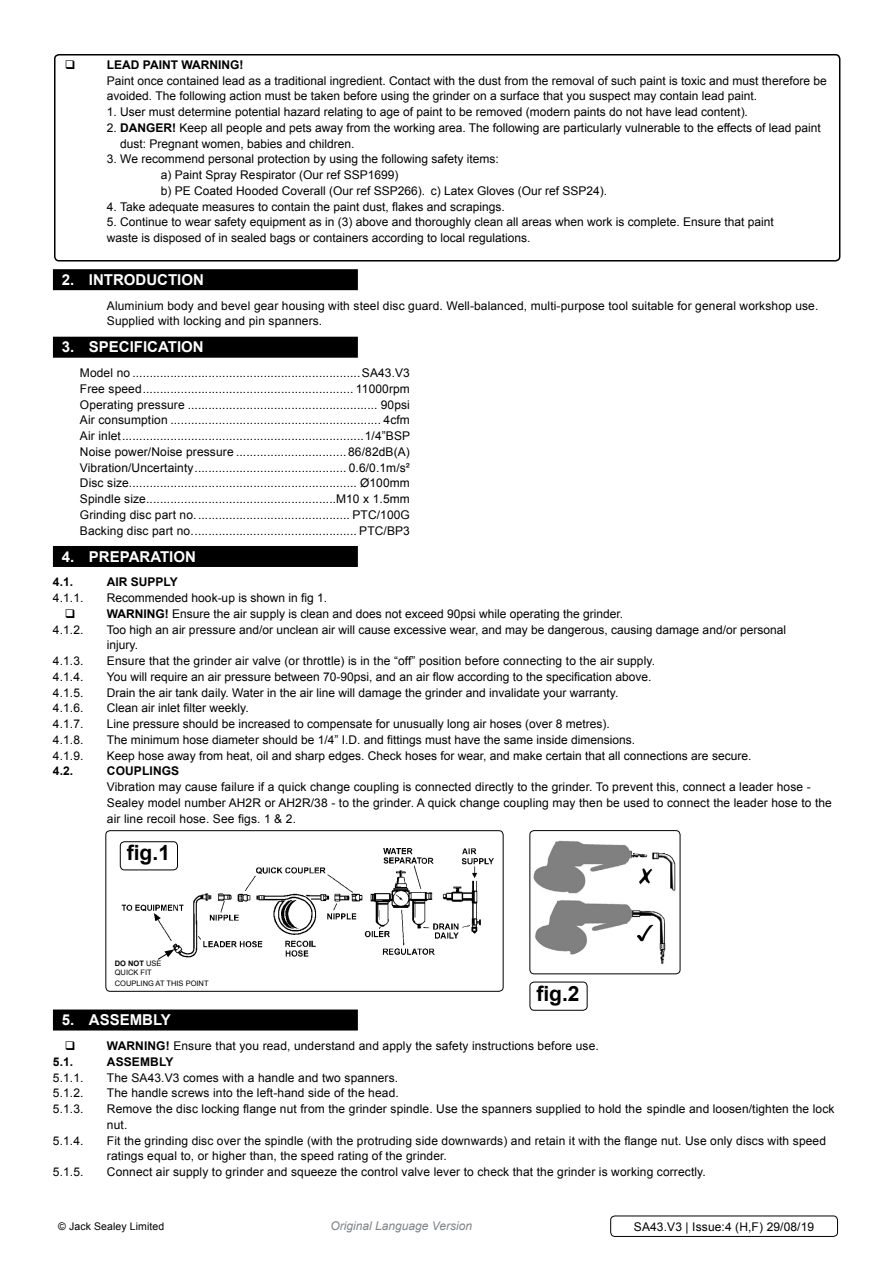
<style>
.page{position:relative;width:893px;height:1263px;background:#fff}
.page>*{position:absolute;margin:0;border:0;box-sizing:border-box;transform-origin:0 0}
.t1{font:700 21px "Arial";color:#000}
.t2{font:700 15px "Arial";color:#fff}
.t3{font:12px/15.8px "Arial";color:#000}
.t4{font:700 12px "Arial";color:#000}
.t5{font:italic 12px "Arial";color:#808285}
.t6{font:10.5px "Arial";letter-spacing:.01em;color:#000}
.t7{font:7.5px/9px "Arial";color:#000}
.s1{font-weight:700}
</style>
<div class="page">
<div style="left:530px;top:982px;width:57px;height:29px;border:1px solid #000;border-radius:4px"></div>
<div style="left:53px;top:269px;width:305px;height:21px;background:#000"></div>
<div style="left:53px;top:337px;width:305px;height:21px;background:#000"></div>
<div style="left:53px;top:546px;width:305px;height:21px;background:#000"></div>
<div style="left:53px;top:1009px;width:305px;height:21px;background:#000"></div>
<div style="left:54px;top:54px;width:786px;height:207px;border:2px solid #000;border-radius:4px"></div>
<img style="left:119px;top:841px;width:375px;height:117px">
<div style="left:105px;top:830px;width:398px;height:162px;border:1px solid #000;border-radius:4px"></div>
<img style="left:533px;top:840px;width:143px;height:124px">
<div style="left:530px;top:830px;width:150px;height:144px;border:1px solid #000;border-radius:4px"></div>
<svg style="left:157px;top:949px;width:17px;height:11px"></svg>
<div style="left:610px;top:1215px;width:228px;height:22px;border:1px solid #000;border-radius:4px"></div>
<p class="t4" style="left:107px;top:57px;width:138px">LEAD PAINT WARNING!</p>
<p class="t3" style="left:107px;top:73px;width:721px">Paint once contained lead as a traditional ingredient. Contact with the dust from the removal of such paint is toxic and must therefore be avoided. The following action must be taken before using the grinder on a surface that you suspect may contain lead paint.</p>
<p class="t3" style="left:107px;top:104px;width:642px">1. User must determine potential hazard relating to age of paint to be removed (modern paints do not have lead content).</p>
<p class="t3" style="left:120px;top:120px;width:702px;text-indent:-13px">2. <span class="s1">DANGER!</span> Keep all people and pets away from the working area. The following are particularly vulnerable to the effects of lead paint dust: Pregnant women, babies and children.</p>
<p class="t3" style="left:161px;top:151px;width:448px;text-indent:-54px">3. We recommend personal protection by using the following safety items:<br>a) Paint Spray Respirator (Our ref SSP1699)<br>b) PE Coated Hooded Coverall (Our ref SSP266). c) Latex Gloves (Our ref SSP24).</p>
<p class="t3" style="left:107px;top:199px;width:400px">4. Take adequate measures to contain the paint dust, flakes and scrapings.</p>
<p class="t3" style="left:107px;top:214px;width:668px">5. Continue to wear safety equipment as in (3) above and thoroughly clean all areas when work is complete. Ensure that paint waste is disposed of in sealed bags or containers according to local regulations.</p>
<p class="t2" style="left:62px;top:270px;width:38px">2. INTROD</p>
<p class="t2" style="left:146px;top:270px;width:32px">UCTION</p>
<p class="t3" style="left:107px;top:298px;width:713px">Aluminium body and bevel gear housing with steel disc guard. Well-balanced, multi-purpose tool suitable for general workshop use.<br>Supplied with locking and pin spanners.</p>
<p class="t2" style="left:62px;top:337px;width:107px">3. SPECIFICATION</p>
<p class="t3" style="left:80px;top:365px;width:332px;text-align:justify">Model no ..................................................................SA43.V3<br>Free speed............................................................. 11000rpm Operating pressure ....................................................... 90psi Air consumption ............................................................. 4cfm Air inlet......................................................................1/4”BSP Noise power/Noise pressure ................................ 86/82dB(A)<br>Vibration/Uncertainty............................................ 0.6/0.1m/s² disc size.................................................................. Ø100mm Spindle size.......................................................M10 x 1.5mm Grinding disc part no............................................. PTC/100G Backing disc part no................................................ PTC/BP3</p>
<p class="t2" style="left:62px;top:546px;width:78px">4. PREPARATION</p>
<p class="t4" style="left:53px;top:574px;width:22px">4.1.</p>
<p class="t4" style="left:107px;top:574px;width:41px">AIR SUPP</p>
<p class="t4" style="left:164px;top:574px;width:16px">LY</p>
<p class="t3" style="left:53px;top:590px;width:32px">4.1.1.</p>
<p class="t3" style="left:107px;top:590px;width:518px">Recommended hook-up is shown in fig 1.<br><span class="s1">WARNING!</span> Ensure the air supply is clean and does not exceed 90psi while operating the grinder.</p>
<p class="t3" style="left:53px;top:622px;width:32px">4.1.2.</p>
<p class="t3" style="left:107px;top:622px;width:681px">Too high an air pressure and/or unclean air will cause excessive wear, and may be dangerous, causing damage and/or personal injury.</p>
<p class="t3" style="left:53px;top:653px;width:32px">4.1.3.</p>
<p class="t3" style="left:107px;top:653px;width:550px">Ensure that the grinder air valve (or throttle) is in the “off” position before connecting to the air supply.</p>
<p class="t3" style="left:53px;top:669px;width:32px">4.1.4.</p>
<p class="t3" style="left:107px;top:669px;width:546px">You will require an air pressure between 70-90psi, and an air flow according to the specification above.</p>
<p class="t3" style="left:53px;top:685px;width:32px">4.1.5.</p>
<p class="t3" style="left:107px;top:685px;width:513px">Drain the air tank daily. Water in the air line will damage the grinder and invalidate your warranty.</p>
<p class="t3" style="left:53px;top:700px;width:32px">4.1.6.</p>
<p class="t3" style="left:107px;top:700px;width:143px">Clean air inlet filter weekly.</p>
<p class="t3" style="left:53px;top:716px;width:32px">4.1.7.</p>
<p class="t3" style="left:107px;top:716px;width:504px">Line pressure should be increased to compensate for unusually long air hoses (over 8 metres).</p>
<p class="t3" style="left:53px;top:732px;width:32px">4.1.8.</p>
<p class="t3" style="left:107px;top:732px;width:530px">The minimum hose diameter should be 1/4” I.D. and fittings must have the same inside dimensions.</p>
<p class="t3" style="left:53px;top:748px;width:32px">4.1.9.</p>
<p class="t3" style="left:107px;top:748px;width:646px">Keep hose away from heat, oil and sharp edges. Check hoses for wear, and make certain that all connections are secure.</p>
<p class="t4" style="left:53px;top:763px;width:22px">4.2.</p>
<p class="t4" style="left:107px;top:763px;width:74px">COUPLINGS</p>
<p class="t3" style="left:107px;top:779px;width:726px">Vibration may cause failure if a quick change coupling is connected directly to the grinder. To prevent this, connect a leader hose -<br>Sealey model number AH2R or AH2R/38 - to the grinder. A quick change coupling may then be used to connect the leader hose to the air line recoil hose. See figs. 1 &amp; 2.</p>
<h1 class="t1" style="left:127px;top:839px;width:45px">FIG.1</h1>
<p class="t7" style="left:115px;top:959px;width:48px"><span class="s1">DO NOT</span> USE<br>QUICK FIT</p>
<p class="t7" style="left:115px;top:979px;width:95px">COUPLING AT THIS POINT</p>
<h1 class="t1" style="left:536px;top:979px;width:45px">FIG.2</h1>
<p class="t2" style="left:62px;top:1010px;width:39px">5. ASSEM</p>
<p class="t2" style="left:142px;top:1010px;width:21px">BLY</p>
<p class="t3" style="left:107px;top:1038px;width:493px"><span class="s1">WARNING!</span> Ensure that you read, understand and apply the safety instructions before use.</p>
<p class="t4" style="left:53px;top:1053px;width:22px">5.1.</p>
<p class="t4" style="left:107px;top:1053px;width:19px">ASSEM</p>
<p class="t4" style="left:150px;top:1053px;width:17px">BLY</p>
<p class="t3" style="left:53px;top:1069px;width:32px">5.1.1.</p>
<p class="t3" style="left:107px;top:1069px;width:293px">The SA43.V3 comes with a handle and two spanners.</p>
<p class="t3" style="left:53px;top:1085px;width:32px">5.1.2.</p>
<p class="t3" style="left:107px;top:1085px;width:293px">The handle screws into the left-hand side of the head.</p>
<p class="t3" style="left:53px;top:1101px;width:32px">5.1.3.</p>
<p class="t3" style="left:107px;top:1101px;width:729px">Remove the disc locking flange nut from the grinder spindle. Use the spanners supplied to hold the spindle and loosen/tighten the lock nut.</p>
<p class="t3" style="left:53px;top:1132px;width:32px">5.1.4.</p>
<p class="t3" style="left:107px;top:1132px;width:721px">Fit the grinding disc over the spindle (with the protruding side downwards) and retain it with the flange nut. Use only discs with speed ratings equal to, or higher than, the speed rating of the grinder.</p>
<p class="t3" style="left:53px;top:1164px;width:32px">5.1.5.</p>
<p class="t3" style="left:107px;top:1164px;width:600px">Connect air supply to grinder and squeeze the control valve lever to check that the grinder is working correctly.</p>
<p class="t6" style="left:58px;top:1219px;width:108px">© Jack Sealey Limited</p>
<p class="t5" style="left:330px;top:1218px;width:143px">Original Language Version</p>
<p class="t3" style="left:634px;top:1219px;width:182px">SA43.V3 | Issue:4 (H,F) 29/08/19</p>
</div>
